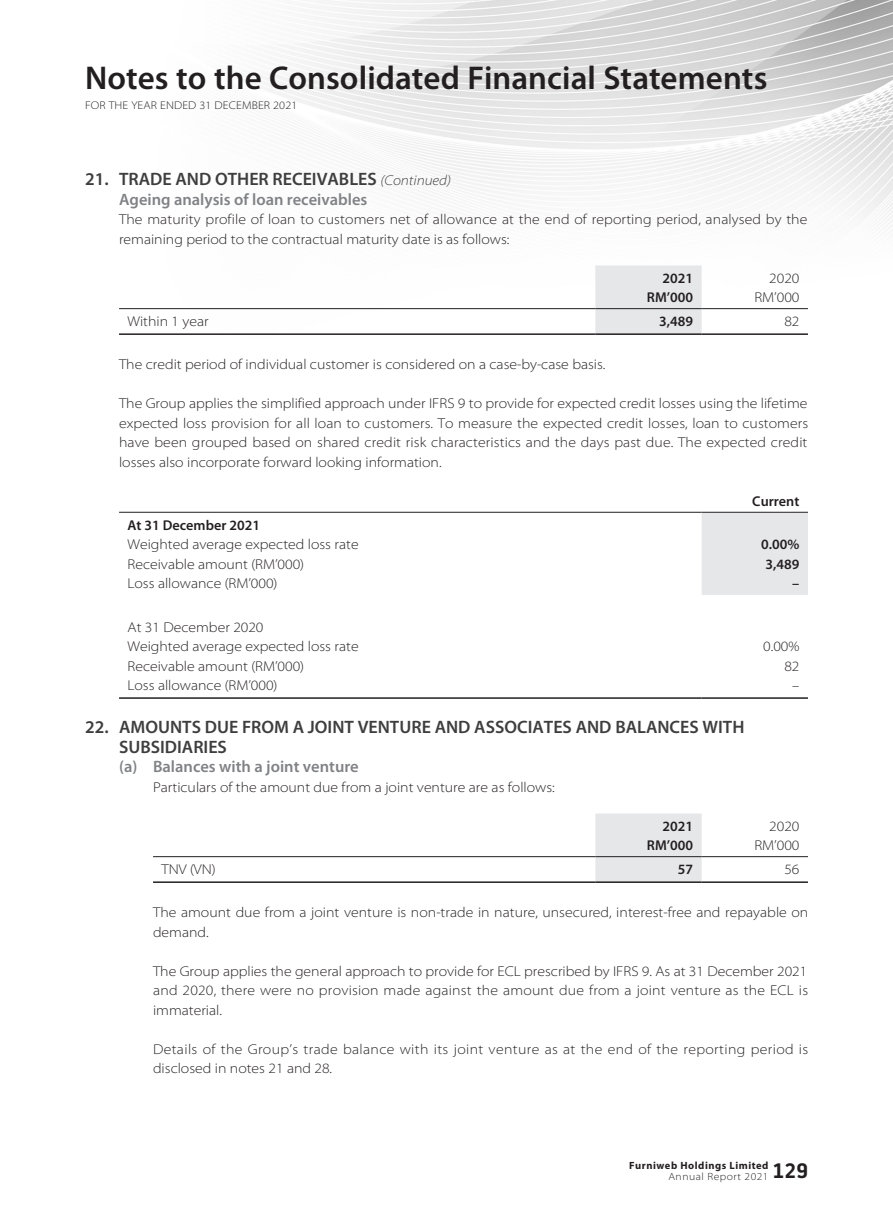
<style>
.page{position:relative;width:893px;height:1212px;background:#fff}
.page>*{position:absolute;margin:0;border:0;box-sizing:border-box;transform-origin:0 0}
.t1{font:600 33px "Myriad Pro";color:#231f20}
.t2{font:700 21px "Battersea";color:#231f20}
._01_H1{font:600 18px/19.5px "Myriad Pro";color:#3e3e3f}
._02_H2{font:600 16.5px "Myriad Pro";color:#808285}
._00_txt{font:300 semi-expanded 14.25px/19.5px "Myriad Pro";color:#231f20}
._50_Table_txt{font:300 semi-expanded 14.25px "Myriad Pro";color:#231f20}
._00_txt-2{font:300 semi-expanded 14.25px/19.5px "Myriad Pro";letter-spacing:.025em;color:#231f20}
._50_Table_txt-2{font:600 14.25px "Myriad Pro";color:#231f20}
.t3{font:300 semi-expanded 11.25px "Myriad Pro";letter-spacing:.015em;color:#231f20}
.t4{font:700 10.5px "Myriad Pro";letter-spacing:.05em;color:#231f20}
.t5{font:300 semi-expanded 10.5px "Myriad Pro";letter-spacing:.05em;color:#231f20}
.s1{font-weight:300;font-style:italic;font-stretch:semi-expanded;font-size:14.25px}
</style>
<div class="page">
<img style="left:119px;top:0;width:774px;height:858px">
<div style="left:595px;top:265px;width:107px;height:68px;background:#e6e7e9"></div>
<hr style="left:119px;top:308px;width:476px;height:1px;background:#231f20">
<hr style="left:595px;top:308px;width:107px;height:1px;background:#231f20">
<hr style="left:702px;top:308px;width:106px;height:1px;background:#231f20">
<hr style="left:119px;top:333px;width:476px;height:2px;background:#231f20">
<hr style="left:595px;top:333px;width:107px;height:2px;background:#231f20">
<hr style="left:702px;top:333px;width:106px;height:2px;background:#231f20">
<div style="left:702px;top:513px;width:106px;height:82px;background:#e6e7e9"></div>
<hr style="left:119px;top:512px;width:583px;height:1px;background:#231f20">
<hr style="left:702px;top:512px;width:106px;height:1px;background:#231f20">
<hr style="left:119px;top:697px;width:583px;height:2px;background:#231f20">
<hr style="left:702px;top:697px;width:106px;height:2px;background:#231f20">
<div style="left:595px;top:813px;width:107px;height:68px;background:#e6e7e9"></div>
<hr style="left:153px;top:856px;width:442px;height:1px;background:#231f20">
<hr style="left:595px;top:856px;width:107px;height:1px;background:#231f20">
<hr style="left:702px;top:856px;width:106px;height:1px;background:#231f20">
<hr style="left:153px;top:881px;width:442px;height:2px;background:#231f20">
<hr style="left:595px;top:881px;width:107px;height:2px;background:#231f20">
<hr style="left:702px;top:881px;width:106px;height:2px;background:#231f20">
<h1 class="t1" style="left:85px;top:56px;width:684px">Notes to the Consolidated Financial Statements</h1>
<p class="t3" style="left:85px;top:99px;width:214px">FOR THE YEAR ENDED 31 DECEMBER 2021</p>
<p class="_01_H1" style="left:85px;top:169px;width:367px">21. TRADE AND OTHER RECEIVABLES <span class="s1">(Continued)</span></p>
<p class="_02_H2" style="left:119px;top:189px;width:250px">Ageing analysis of loan receivables</p>
<p class="_00_txt" style="left:119px;top:209px;width:690px">The maturity profile of loan to customers net of allowance at the end of reporting period, analysed by the remaining period to the contractual maturity date is as follows:</p>
<p class="_50_Table_txt-2" style="left:663px;top:269px;width:32px">2021</p>
<p class="_50_Table_txt" style="left:769px;top:269px;width:32px">2020</p>
<p class="_50_Table_txt-2" style="left:647px;top:288px;width:48px">RM’000</p>
<p class="_50_Table_txt" style="left:754px;top:289px;width:47px">RM’000</p>
<p class="_50_Table_txt" style="left:128px;top:313px;width:83px">Within 1 year</p>
<p class="_50_Table_txt-2" style="left:659px;top:312px;width:35px">3,489</p>
<p class="_50_Table_txt" style="left:784px;top:313px;width:17px">82</p>
<p class="_00_txt" style="left:119px;top:355px;width:488px">The credit period of individual customer is considered on a case-by-case basis.</p>
<p class="_00_txt" style="left:119px;top:394px;width:691px;text-align:justify">The Group applies the simplified approach under IFRS 9 to provide for expected credit losses using the lifetime expected loss provision for all loan to customers. To measure the expected credit losses, loan to customers have been grouped based on shared credit risk characteristics and the days past due. The expected credit losses also incorporate forward looking information.</p>
<p class="_50_Table_txt-2" style="left:752px;top:492px;width:49px">Current</p>
<p class="_50_Table_txt-2" style="left:128px;top:516px;width:134px">At 31 December 2021</p>
<p class="_50_Table_txt" style="left:128px;top:536px;width:233px">Weighted average expected loss rate</p>
<p class="_50_Table_txt-2" style="left:761px;top:535px;width:40px">0.00%</p>
<p class="_50_Table_txt" style="left:128px;top:555px;width:178px">Receivable amount (RM’000)</p>
<p class="_50_Table_txt-2" style="left:765px;top:555px;width:35px">3,489</p>
<p class="_50_Table_txt" style="left:128px;top:575px;width:151px">Loss allowance (RM’000)</p>
<p class="_50_Table_txt-2" style="left:792px;top:574px;width:9px">–</p>
<p class="_50_Table_txt" style="left:128px;top:618px;width:137px">At 31 December 2020</p>
<p class="_50_Table_txt" style="left:128px;top:638px;width:233px">Weighted average expected loss rate</p>
<p class="_50_Table_txt" style="left:763px;top:638px;width:38px">0.00%</p>
<p class="_50_Table_txt" style="left:128px;top:657px;width:178px">Receivable amount (RM’000)</p>
<p class="_50_Table_txt" style="left:784px;top:657px;width:17px">82</p>
<p class="_50_Table_txt" style="left:128px;top:677px;width:151px">Loss allowance (RM’000)</p>
<p class="_50_Table_txt" style="left:792px;top:677px;width:9px">–</p>
<p class="_01_H1" style="left:119px;top:717px;width:627px;text-indent:-34px">22. AMOUNTS DUE FROM A JOINT VENTURE AND ASSOCIATES AND BALANCES WITH<br>SUBSIDIARIES</p>
<p class="_02_H2" style="left:119px;top:756px;width:241px">(a) Balances with a joint venture</p>
<p class="_00_txt" style="left:153px;top:777px;width:403px">Particulars of the amount due from a joint venture are as follows:</p>
<p class="_50_Table_txt-2" style="left:663px;top:817px;width:32px">2021</p>
<p class="_50_Table_txt" style="left:769px;top:817px;width:32px">2020</p>
<p class="_50_Table_txt-2" style="left:647px;top:836px;width:48px">RM’000</p>
<p class="_50_Table_txt" style="left:754px;top:837px;width:47px">RM’000</p>
<p class="_50_Table_txt" style="left:162px;top:861px;width:56px">TNV (VN)</p>
<p class="_50_Table_txt-2" style="left:678px;top:860px;width:17px">57</p>
<p class="_50_Table_txt" style="left:784px;top:861px;width:17px">56</p>
<p class="_00_txt" style="left:153px;top:902px;width:657px">The amount due from a joint venture is non-trade in nature, unsecured, interest-free and repayable on demand.</p>
<p class="_00_txt" style="left:153px;top:961px;width:657px;text-align:justify">The Group applies the general approach to provide for ECL prescribed by IFRS 9. As at 31 December 2021 and 2020, there were no provision made against the amount due from a joint venture as the ECL is immaterial.</p>
<p class="_00_txt-2" style="left:153px;top:1039px;width:657px">Details of the Group’s trade balance with its joint venture as at the end of the reporting period is disclosed in notes 21 and 28.</p>
<p class="t4" style="left:629px;top:1159px;width:141px">Furniweb Holdings Limited</p>
<p class="t5" style="left:668px;top:1170px;width:102px">Annual Report 2021</p>
<h2 class="t2" style="left:773px;top:1157px;width:37px">129</h2>
</div>
